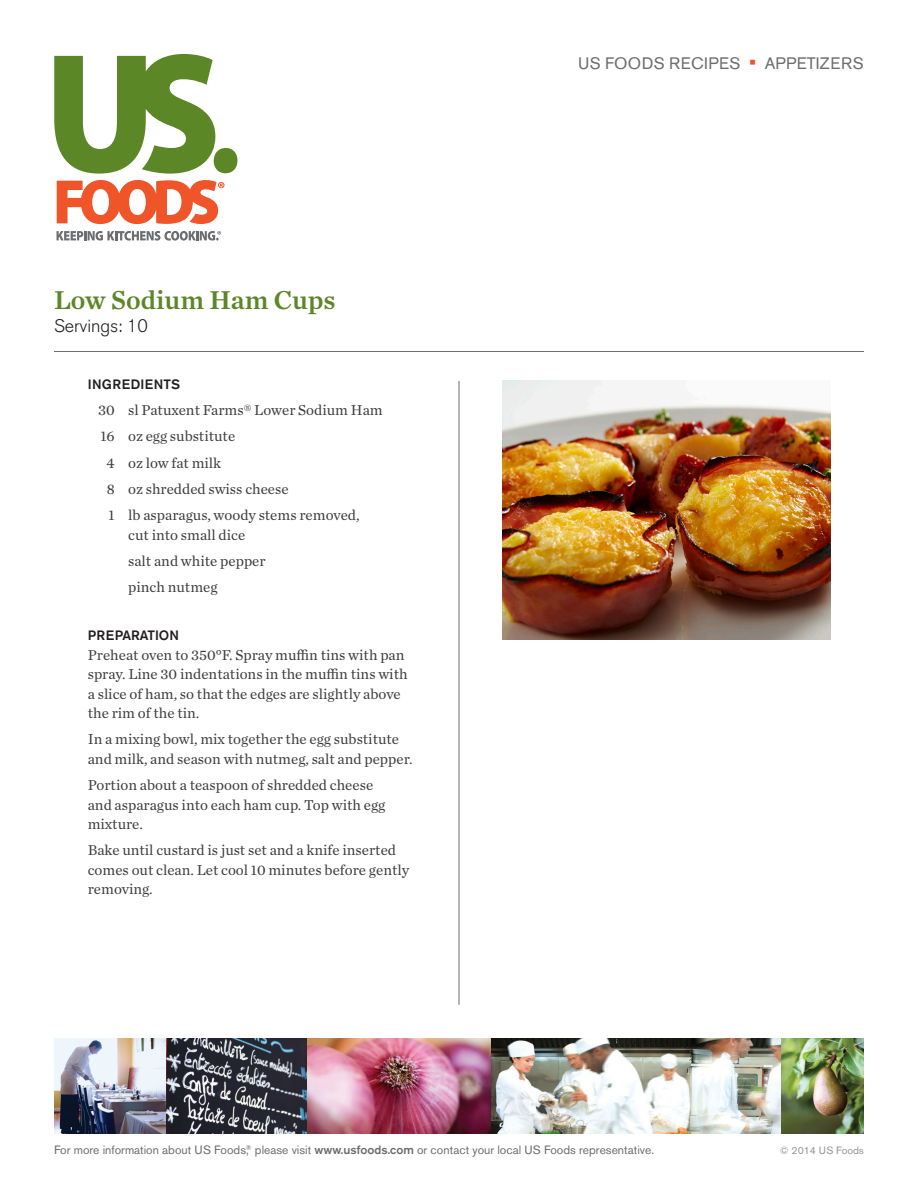
<style>
.page{position:relative;width:918px;height:1188px;background:#fff}
.page>*{position:absolute;margin:0;border:0;box-sizing:border-box;transform-origin:0 0}
.Ingredient_Indents{font:27px "Chronicle Text G1 Semi";color:#5c8727}
.t1{font:300 18px "Akzidenz Grotesk BE";color:#231f20}
.t2{font:16.5px "Akzidenz Grotesk BE";letter-spacing:.02em;color:#6c6d70}
.Ingredient_Indents-2{font:15px/19.5px "Chronicle Text G1";color:#3e3e3f}
.Body_Copy{font:500 13.5px "Akzidenz Grotesk BE";letter-spacing:.04em;color:#231f20}
.Ingredient_Indents-3{font:500 13.5px "Akzidenz Grotesk BE";color:#231f20}
.t3{font:12px "Akzidenz Grotesk BE";color:#6c6d70}
.t4{font:10.5px "Akzidenz Grotesk BE";color:#939598}
.s1{font-weight:700;font-size:19.5px;color:#f05429}
.s2{font-weight:500}
</style>
<div class="page">
<div style="left:214px;top:148px;width:23px;height:25px;background:#5c8727;border-radius:50%"></div>
<svg style="left:54px;top:54px;width:161px;height:120px"></svg>
<svg style="left:57px;top:180px;width:168px;height:44px"></svg>
<svg style="left:57px;top:231px;width:164px;height:10px"></svg>
<img style="left:54px;top:1038px;width:113px;height:96px">
<img style="left:167px;top:1038px;width:614px;height:96px">
<img style="left:781px;top:1038px;width:83px;height:96px">
<hr style="left:54px;top:351px;width:810px;height:1px;background:#6c6d70">
<hr style="left:459px;top:381px;width:1px;height:624px;background:#6c6d70">
<img style="left:503px;top:381px;width:327px;height:258px">
<p class="Ingredient_Indents" style="left:54px;top:279px;width:283px">Low Sodium Ham Cups</p>
<p class="t1" style="left:54px;top:315px;width:95px">Servings: 10</p>
<p class="Body_Copy" style="left:88px;top:376px;width:94px">INGREDIENTS</p>
<p class="Ingredient_Indents-2" style="left:98px;top:400px;width:286px">30 sl Patuxent Farms® Lower Sodium Ham</p>
<p class="Ingredient_Indents-2" style="left:100px;top:426px;width:136px">16 oz egg substitute</p>
<p class="Ingredient_Indents-2" style="left:107px;top:452px;width:116px">4 oz low fat milk</p>
<p class="Ingredient_Indents-2" style="left:107px;top:478px;width:183px">8 oz shredded swiss cheese</p>
<p class="Ingredient_Indents-2" style="left:128px;top:505px;width:233px;text-indent:-20px">1 lb asparagus, woody stems removed, cut into small dice</p>
<p class="Ingredient_Indents-2" style="left:128px;top:550px;width:139px">salt and white pepper</p>
<p class="Ingredient_Indents-2" style="left:128px;top:577px;width:91px">pinch nutmeg</p>
<p class="Ingredient_Indents-3" style="left:88px;top:627px;width:93px">PREPARATION</p>
<p class="Ingredient_Indents-2" style="left:88px;top:644px;width:321px">Preheat oven to 350°F. Spray muffin tins with pan spray. Line 30 indentations in the muffin tins with a slice of ham, so that the edges are slightly above the rim of the tin.</p>
<p class="Ingredient_Indents-2" style="left:88px;top:729px;width:327px">In a mixing bowl, mix together the egg substitute and milk, and season with nutmeg, salt and pepper.</p>
<p class="Ingredient_Indents-2" style="left:88px;top:775px;width:299px">Portion about a teaspoon of shredded cheese and asparagus into each ham cup. Top with egg mixture.</p>
<p class="Ingredient_Indents-2" style="left:88px;top:840px;width:323px">Bake until custard is just set and a knife inserted comes out clean. Let cool 10 minutes before gently removing.</p>
<p class="t2" style="left:578px;top:53px;width:287px">US FOODS RECIPES <span class="s1">•</span> APPETIZERS</p>
<p class="t3" style="left:54px;top:1143px;width:602px">For more information about US Foods,<sup>®</sup> please visit <span class="s2">www.usfoods.com</span> or contact your local US Foods representative.</p>
<p class="t4" style="left:780px;top:1144px;width:86px">© 2014 US Foods</p>
</div>
